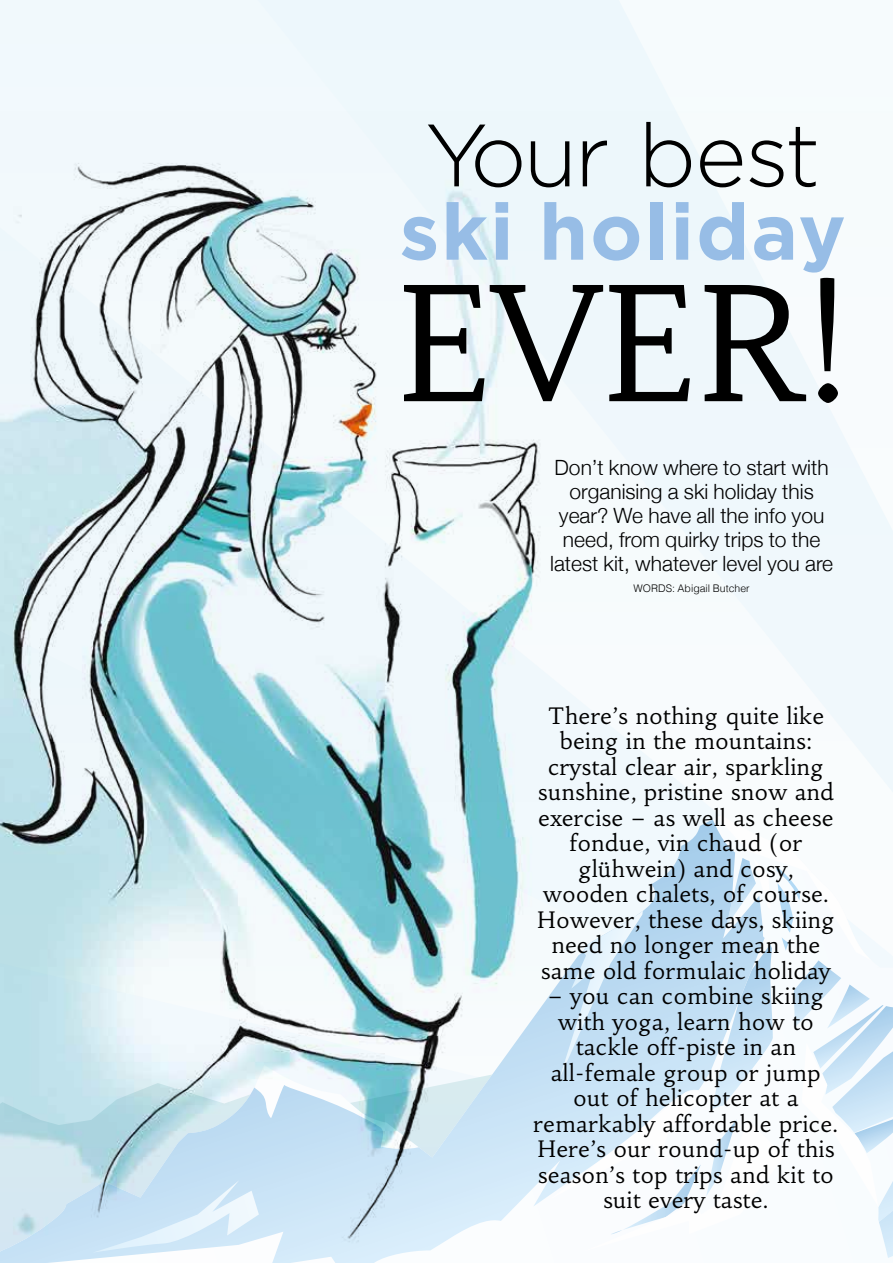
<style>
.page{position:relative;width:893px;height:1263px;background:#fff}
.page>*{position:absolute;margin:0;border:0;box-sizing:border-box;transform-origin:0 0}
.t1{font:157.8px "Habibi";color:#000}
.t2{font:300 88.2px "Gotham";letter-spacing:-.035em;color:#000}
.t3{font:700 78.9px "Gotham";letter-spacing:.025em;color:#97bde6}
.t4{font:22.5px/25.5px "Habibi";letter-spacing:.025em;color:#000;text-align:center}
.t5{font:300 21px/24px "Helvetica Neue";color:#000;text-align:center}
.t6{font:300 10.5px "Helvetica";color:#000}
</style>
<div class="page">
<div style="left:0;top:0;width:619px;height:111px;background:#eef8fc"></div>
<div style="left:619px;top:1px;width:57px;height:110px;background:#f0f8fc"></div>
<img style="left:0;top:111px;width:893px;height:1152px">
<h2 class="t2" style="left:425px;top:107px;width:397px">Your best</h2>
<h3 class="t3" style="left:400px;top:186px;width:448px">ski holiday</h3>
<h1 class="t1" style="left:398px;top:247px;width:452px">EVER!</h1>
<p class="t5" style="left:550px;top:455px;width:284px">Don’t know where to start with organising a ski holiday this year? We have all the info you need, from quirky trips to the latest kit, whatever level you are</p>
<p class="t6" style="left:634px;top:584px;width:118px">WORDS: Abigail Butcher</p>
<p class="t4" style="left:537px;top:703px;width:299px">There’s nothing quite like being in the mountains: crystal clear air, sparkling sunshine, pristine snow and exercise – as well as cheese fondue, vin chaud (or glühwein) and cosy, wooden chalets, of course.<br>However, these days, skiing need no longer mean the same old formulaic holiday</p>
<p class="t4" style="left:534px;top:983px;width:306px">– you can combine skiing with yoga, learn how to tackle off-piste in an all-female group or jump out of helicopter at a remarkably affordable price.<br>Here’s our round-up of this season’s top trips and kit to suit every taste.</p>
</div>
